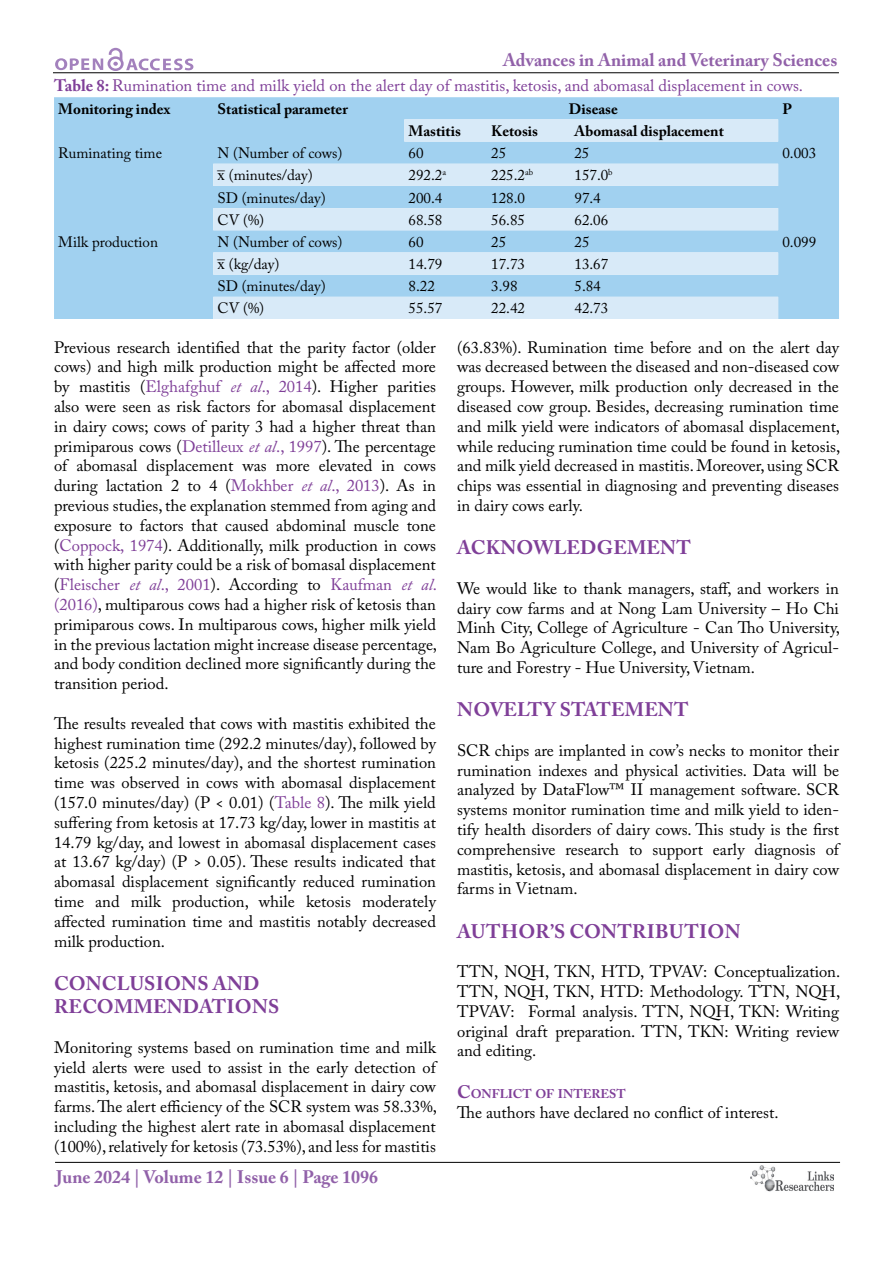
<style>
.page{position:relative;width:893px;height:1263px;background:#fff}
.page>*{position:absolute;margin:0;border:0;box-sizing:border-box;transform-origin:0 0}
.t1{font:700 19.5px/23.4px "Adobe Caslon Pro";letter-spacing:.015em;color:#7f3f98}
.t2{font:700 18px "Adobe Caslon Pro";color:#9161a9}
.t3{font:16.5px/19.8px "Adobe Caslon Pro";color:#000;text-align:justify}
.t4{font:16.5px "Adobe Caslon Pro";color:#7f3f98}
.t5{font:15px "Adobe Caslon Pro";color:#000}
.t6{font:700 15px "Adobe Caslon Pro";color:#000}
.t7{font:700 12.6px "Adobe Caslon Pro";color:#7f3f98}
.s1{font-weight:700}
.s2{font-family:"Times New Roman"}
.s3{color:#7f3f98}
.s4{font-style:italic;color:#7f3f98}
.s5{font-size:18px}
</style>
<div class="page">
<hr style="left:53px;top:72px;width:786px;height:1px;background:#000">
<hr style="left:55px;top:1162px;width:785px;height:1px;background:#000">
<svg style="left:55px;top:48px;width:138px;height:23px"></svg>
<img style="left:750px;top:1166px;width:83px;height:26px">
<div style="left:54px;top:97px;width:785px;height:222px;background:#a1d1f0"></div>
<svg style="left:213px;top:119px;width:565px;height:200px;background:#bedef4"></svg>
<p class="t2" style="left:503px;top:50px;width:336px">Advances in Animal and Veterinary Sciences</p>
<p class="t4" style="left:54px;top:76px;width:751px"><span class="s1">Table 8:</span> Rumination time and milk yield on the alert day of mastitis, ketosis, and abomasal displacement in cows.</p>
<p class="t6" style="left:58px;top:100px;width:113px">Monitoring index</p>
<p class="t6" style="left:217px;top:100px;width:132px">Statistical parameter</p>
<p class="t6" style="left:569px;top:100px;width:50px">Disease</p>
<p class="t6" style="left:782px;top:100px;width:11px">P</p>
<p class="t6" style="left:409px;top:122px;width:54px">Mastitis</p>
<p class="t6" style="left:491px;top:122px;width:48px">Ketosis</p>
<p class="t6" style="left:574px;top:122px;width:151px">Abomasal displacement</p>
<p class="t5" style="left:58px;top:144px;width:105px">Ruminating time</p>
<p class="t5" style="left:217px;top:144px;width:127px">N (Number of cows)</p>
<p class="t5" style="left:409px;top:144px;width:16px">60</p>
<p class="t5" style="left:491px;top:144px;width:16px">25</p>
<p class="t5" style="left:574px;top:144px;width:16px">25</p>
<p class="t5" style="left:782px;top:144px;width:35px">0.003</p>
<p class="t5" style="left:217px;top:166px;width:97px"><span class="s2">x̅</span>(minutes/day)</p>
<p class="t5" style="left:409px;top:166px;width:39px">292.2<sup>a</sup></p>
<p class="t5" style="left:491px;top:166px;width:43px">225.2<sup>ab</sup></p>
<p class="t5" style="left:574px;top:166px;width:40px">157.0<sup>b</sup></p>
<p class="t5" style="left:217px;top:189px;width:110px">SD (minutes/day)</p>
<p class="t5" style="left:409px;top:189px;width:35px">200.4</p>
<p class="t5" style="left:491px;top:189px;width:35px">128.0</p>
<p class="t5" style="left:574px;top:189px;width:28px">97.4</p>
<p class="t5" style="left:217px;top:211px;width:48px">CV (%)</p>
<p class="t5" style="left:409px;top:211px;width:35px">68.58</p>
<p class="t5" style="left:491px;top:211px;width:35px">56.85</p>
<p class="t5" style="left:574px;top:211px;width:35px">62.06</p>
<p class="t5" style="left:58px;top:233px;width:101px">Milk production</p>
<p class="t5" style="left:217px;top:233px;width:127px">N (Number of cows)</p>
<p class="t5" style="left:409px;top:233px;width:16px">60</p>
<p class="t5" style="left:491px;top:233px;width:16px">25</p>
<p class="t5" style="left:574px;top:233px;width:16px">25</p>
<p class="t5" style="left:782px;top:233px;width:35px">0.099</p>
<p class="t5" style="left:217px;top:255px;width:63px"><span class="s2">x̅</span>(kg/day)</p>
<p class="t5" style="left:409px;top:255px;width:35px">14.79</p>
<p class="t5" style="left:491px;top:255px;width:35px">17.73</p>
<p class="t5" style="left:574px;top:255px;width:35px">13.67</p>
<p class="t5" style="left:217px;top:277px;width:110px">SD (minutes/day)</p>
<p class="t5" style="left:409px;top:277px;width:28px">8.22</p>
<p class="t5" style="left:491px;top:277px;width:28px">3.98</p>
<p class="t5" style="left:574px;top:277px;width:28px">5.84</p>
<p class="t5" style="left:217px;top:299px;width:48px">CV (%)</p>
<p class="t5" style="left:409px;top:299px;width:35px">55.57</p>
<p class="t5" style="left:491px;top:299px;width:35px">22.42</p>
<p class="t5" style="left:574px;top:299px;width:35px">42.73</p>
<p class="t3" style="left:54px;top:337px;width:385px">Previous research identified that the parity factor (older cows) and high milk production might be affected more by mastitis (<span class="s3">Elghafghuf</span> <span class="s4">et al</span><span class="s3">., 2014</span>). Higher parities also were seen as risk factors for abomasal displacement in dairy cows; cows of parity 3 had a higher threat than primiparous cows (<span class="s3">Detilleux</span> <span class="s4">et al</span><span class="s3">., 1997</span>). The percentage of abomasal displacement was more elevated in cows during lactation 2 to 4 (<span class="s3">Mokhber</span> <span class="s4">et al</span><span class="s3">., 2013</span>). As in previous studies, the explanation stemmed from aging and exposure to factors that caused abdominal muscle tone (<span class="s3">Coppock, 1974</span>). Additionally, milk production in cows with higher parity could be a risk of bomasal displacement (<span class="s3">Fleischer</span> <span class="s4">et al</span><span class="s3">., 2001</span>). According to <span class="s3">Kaufman</span> <span class="s4">et al</span><span class="s3">. (2016)</span>, multiparous cows had a higher risk of ketosis than primiparous cows. In multiparous cows, higher milk yield in the previous lactation might increase disease percentage, and body condition declined more significantly during the transition period.</p>
<p class="t3" style="left:54px;top:713px;width:383px">The results revealed that cows with mastitis exhibited the highest rumination time (292.2 minutes/day), followed by ketosis (225.2 minutes/day), and the shortest rumination time was observed in cows with abomasal displacement (157.0 minutes/day) (P &lt; 0.01) (<span class="s3">Table 8</span>). The milk yield suffering from ketosis at 17.73 kg/day, lower in mastitis at 14.79 kg/day, and lowest in abomasal displacement cases at 13.67 kg/day) (P &gt; 0.05). These results indicated that abomasal displacement significantly reduced rumination time and milk production, while ketosis moderately affected rumination time and mastitis notably decreased milk production.</p>
<p class="t1" style="left:54px;top:971px;width:227px">CONCLUSIONS AND<br>RECOMMENDATIONS</p>
<p class="t3" style="left:54px;top:1037px;width:384px">Monitoring systems based on rumination time and milk yield alerts were used to assist in the early detection of mastitis, ketosis, and abomasal displacement in dairy cow farms. The alert efficiency of the SCR system was 58.33%, including the highest alert rate in abomasal displacement (100%), relatively for ketosis (73.53%), and less for mastitis</p>
<p class="t3" style="left:457px;top:337px;width:384px">(63.83%). Rumination time before and on the alert day was decreased between the diseased and non-diseased cow groups. However, milk production only decreased in the diseased cow group. Besides, decreasing rumination time and milk yield were indicators of abomasal displacement, while reducing rumination time could be found in ketosis, and milk yield decreased in mastitis. Moreover, using SCR chips was essential in diagnosing and preventing diseases in dairy cows early.</p>
<p class="t1" style="left:457px;top:536px;width:235px">ACKNOWLEDGEMENT</p>
<p class="t3" style="left:457px;top:578px;width:384px">We would like to thank managers, staff, and workers in dairy cow farms and at Nong Lam University – Ho Chi Minh City, College of Agriculture - Can Tho University, Nam Bo Agriculture College, and University of Agricul&shy;ture and Forestry - Hue University, Vietnam.</p>
<p class="t1" style="left:457px;top:698px;width:233px">NOVELTY STATEMENT</p>
<p class="t3" style="left:457px;top:740px;width:383px">SCR chips are implanted in cow’s necks to monitor their rumination indexes and physical activities. Data will be analyzed by DataFlow™ II management software. SCR systems monitor rumination time and milk yield to iden&shy;tify health disorders of dairy cows. This study is the first comprehensive research to support early diagnosis of mastitis, ketosis, and abomasal displacement in dairy cow farms in Vietnam.</p>
<p class="t1" style="left:457px;top:919px;width:285px">AUTHOR’S CONTRIBUTION</p>
<p class="t3" style="left:457px;top:962px;width:385px">TTN, NQH, TKN, HTD, TPVAV: Conceptualization.<br>TTN, NQH, TKN, HTD: Methodology. TTN, NQH, TPVAV: Formal analysis. TTN, NQH, TKN: Writing original draft preparation. TTN, TKN: Writing review and editing.</p>
<p class="t7" style="left:457px;top:1086px;width:170px"><span class="s5">C</span>ONFLICT OF INTEREST</p>
<p class="t3" style="left:457px;top:1102px;width:323px">The authors have declared no conflict of interest.</p>
<p class="t2" style="left:56px;top:1166px;width:324px">June 2024 | Volume 12 | Issue 6 | Page 1096</p>
</div>
